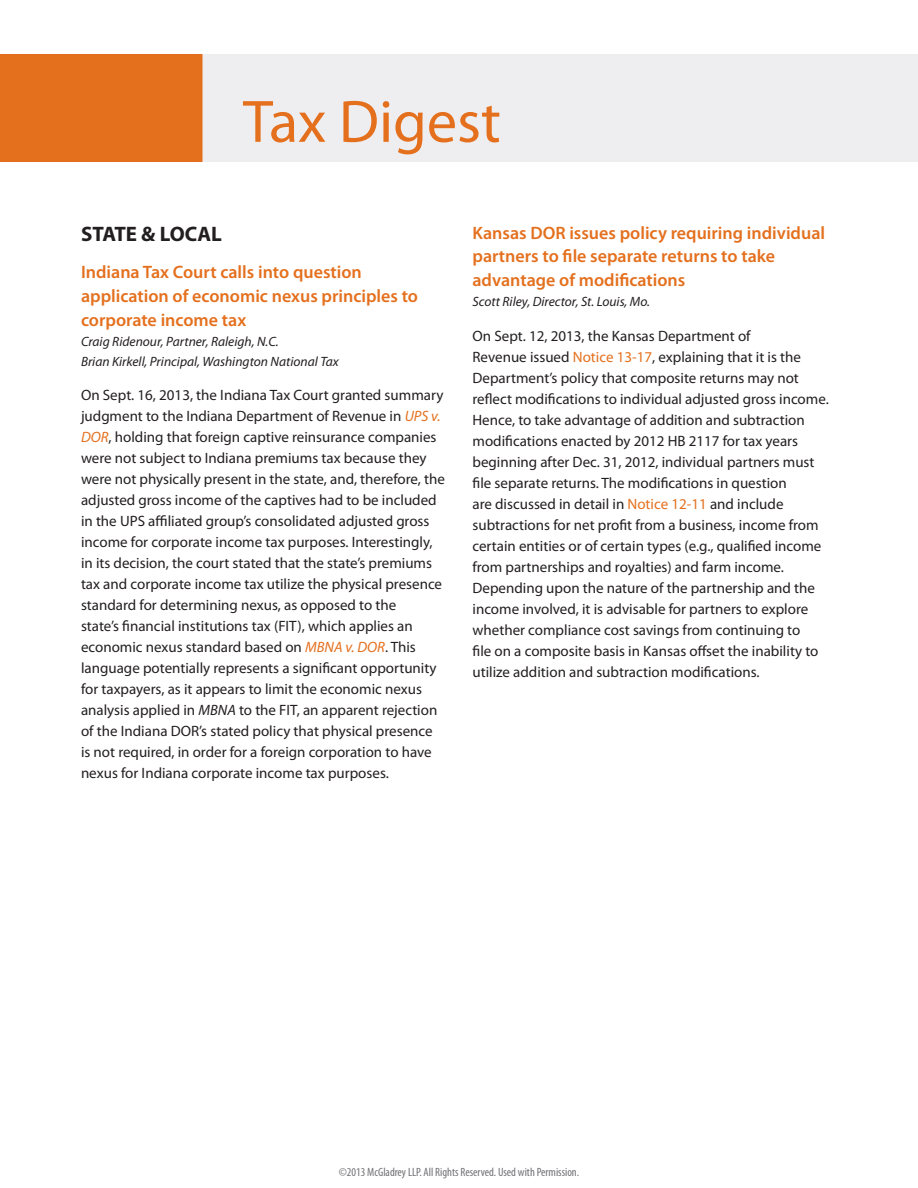
<style>
.page{position:relative;width:918px;height:1188px;background:#fff}
.page>*{position:absolute;margin:0;border:0;box-sizing:border-box;transform-origin:0 0}
.t1{font:60.3px "Myriad Pro";color:#e4701e}
.t2{font:700 21px "Myriad Pro";color:#231f20}
.t3{font:600 18px/24px "Myriad Pro";color:#e4701e}
.t4{font:15px/21px "Myriad Pro";color:#231f20}
.t5{font:italic 13.5px/19.8px "Myriad Pro";color:#231f20}
.t6{font:condensed 12px "Myriad Pro";color:#717074}
.s1{font-style:italic;color:#e4701e}
.s2{font-style:italic}
.s3{color:#e4701e}
</style>
<div class="page">
<div style="left:202px;top:54px;width:716px;height:108px;background:#eeeef0"></div>
<div style="left:0;top:54px;width:202px;height:108px;background:#e4701e"></div>
<h1 class="t1" style="left:243px;top:84px;width:259px">Tax Digest</h1>
<h2 class="t2" style="left:81px;top:220px;width:143px">STATE &amp; LOCAL</h2>
<p class="t3" style="left:81px;top:260px;width:339px">Indiana Tax Court calls into question application of economic nexus principles to corporate income tax</p>
<p class="t5" style="left:81px;top:331px;width:259px">Craig Ridenour, Partner, Raleigh, N.C.<br>Brian Kirkell, Principal, Washington National Tax</p>
<p class="t4" style="left:81px;top:384px;width:365px">On Sept. 16, 2013, the Indiana Tax Court granted summary judgment to the Indiana Department of Revenue in <span class="s1">UPS v.<br>DOR</span>, holding that foreign captive reinsurance companies were not subject to Indiana premiums tax because they were not physically present in the state, and, therefore, the adjusted gross income of the captives had to be included in the UPS affiliated group’s consolidated adjusted gross income for corporate income tax purposes. Interestingly, in its decision, the court stated that the state’s premiums tax and corporate income tax utilize the physical presence standard for determining nexus, as opposed to the<br>state’s financial institutions tax (FIT), which applies an economic nexus standard based on <span class="s1">MBNA v. DOR</span>. This language potentially represents a significant opportunity for taxpayers, as it appears to limit the economic nexus analysis applied in <span class="s2">MBNA</span> to the FIT, an apparent rejection of the Indiana DOR’s stated policy that physical presence is not required, in order for a foreign corporation to have nexus for Indiana corporate income tax purposes.</p>
<p class="t3" style="left:472px;top:220px;width:354px">Kansas DOR issues policy requiring individual partners to file separate returns to take advantage of modifications</p>
<p class="t5" style="left:472px;top:292px;width:179px">Scott Riley, Director, St. Louis, Mo.</p>
<p class="t4" style="left:472px;top:325px;width:358px">On Sept. 12, 2013, the Kansas Department of<br>Revenue issued <span class="s3">Notice 13-17</span>, explaining that it is the Department’s policy that composite returns may not reflect modifications to individual adjusted gross income.<br>Hence, to take advantage of addition and subtraction modifications enacted by 2012 HB 2117 for tax years beginning after Dec. 31, 2012, individual partners must file separate returns. The modifications in question<br>are discussed in detail in <span class="s3">Notice 12-11</span> and include subtractions for net profit from a business, income from certain entities or of certain types (e.g., qualified income from partnerships and royalties) and farm income.<br>Depending upon the nature of the partnership and the income involved, it is advisable for partners to explore whether compliance cost savings from continuing to<br>file on a composite basis in Kansas offset the inability to utilize addition and subtraction modifications.</p>
<p class="t6" style="left:339px;top:1166px;width:242px">©2013 McGladrey LLP. All Rights Reserved. Used with Permission.</p>
</div>
